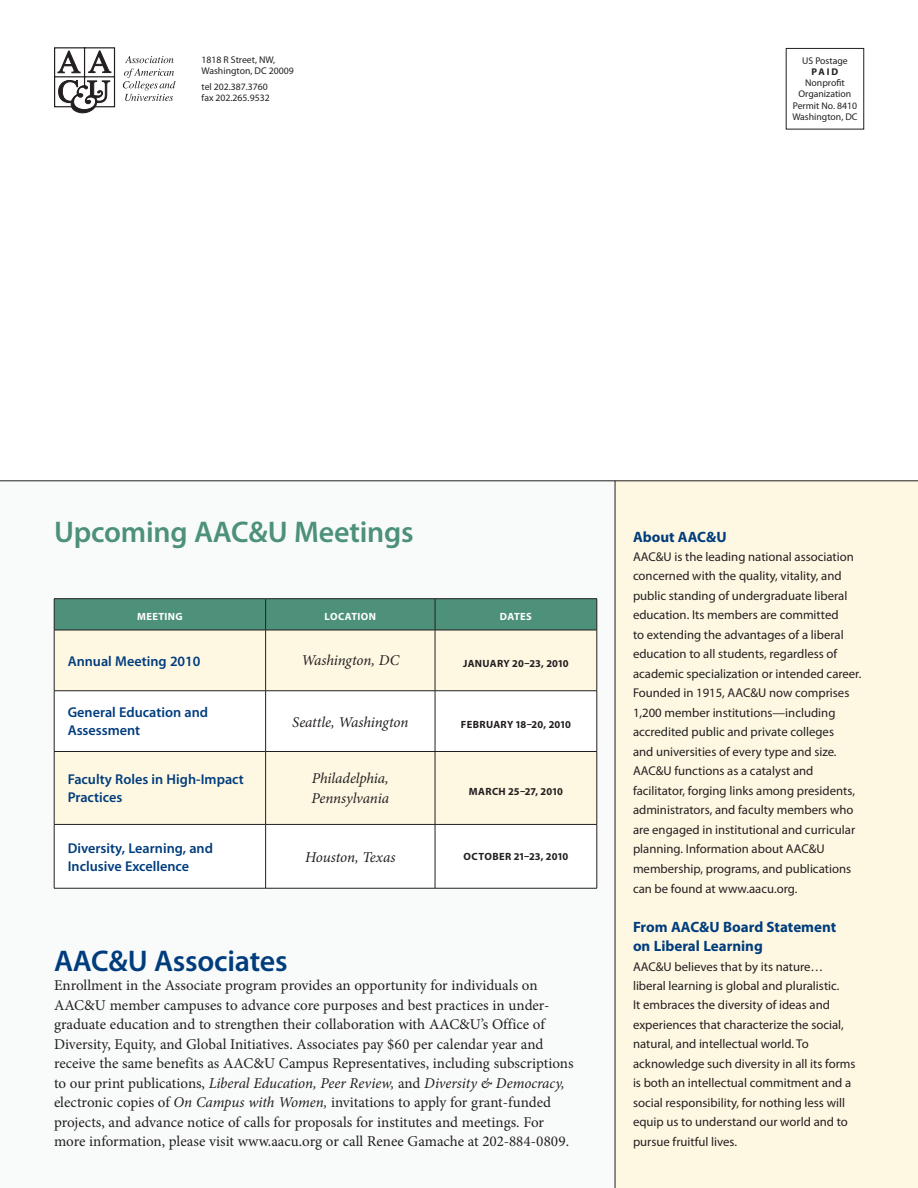
<style>
.page{position:relative;width:918px;height:1188px;background:#fff}
.page>*{position:absolute;margin:0;border:0;box-sizing:border-box;transform-origin:0 0}
.Article_Title_No_Col{font:600 30px "Myriad Pro";letter-spacing:-.005em;color:#4d917a}
.Article_Title_No_Col-2{font:600 30px "Myriad Pro";letter-spacing:-.005em;color:#013d7d}
.Article_Text_1st_Par{font:15px/19.5px "Minion Pro";color:#231f20}
.Article_Text_1st_Par-2{font:italic 15px/19.5px "Minion Pro";letter-spacing:-.01em;color:#231f20}
.Article_Subhead{font:700 15px/19.5px "Myriad Pro";color:#013d7d}
.Back_Cover_Table{font:600 14.25px/18px "Myriad Pro";color:#013d7d}
.Sidebar_Text{font:12.75px/19.5px "Myriad Pro";color:#231f20}
.Article_Text_1st_Par-3{font:700 10.5px "Myriad Pro";letter-spacing:.035em;color:#231f20}
.Article_Text_1st_Par-4{font:700 10.5px "Myriad Pro";color:#fff}
.t1{font:9.75px/10.5px "Myriad Pro";color:#231f20}
.t2{font:700 9.75px "Myriad Pro";color:#231f20}
.s1{font-style:italic}
</style>
<div class="page">
<div style="left:0;top:481px;width:615px;height:707px;background:#f9fbfb"></div>
<div style="left:615px;top:481px;width:303px;height:707px;background:#fef8e2"></div>
<hr style="left:0;top:481px;width:918px;height:1px;background:#231f20">
<svg style="left:123px;top:56px;width:52px;height:45px"></svg>
<svg style="left:54px;top:47px;width:62px;height:66px"></svg>
<div style="left:786px;top:48px;width:78px;height:81px;border:1px solid #231f20"></div>
<div style="left:55px;top:599px;width:542px;height:31px;background:#4d917a"></div>
<div style="left:55px;top:631px;width:542px;height:59px;background:#fef8e2"></div>
<svg style="left:55px;top:691px;width:542px;height:197px"></svg>
<hr style="left:54px;top:598px;width:212px;height:1px;background:#231f20">
<hr style="left:54px;top:599px;width:1px;height:31px;background:#231f20">
<hr style="left:266px;top:598px;width:169px;height:1px;background:#231f20">
<hr style="left:265px;top:599px;width:1px;height:31px;background:#231f20">
<hr style="left:435px;top:598px;width:162px;height:1px;background:#231f20">
<hr style="left:435px;top:599px;width:1px;height:31px;background:#231f20">
<hr style="left:597px;top:599px;width:1px;height:31px;background:#231f20">
<hr style="left:54px;top:630px;width:212px;height:1px;background:#231f20">
<hr style="left:54px;top:630px;width:1px;height:61px;background:#231f20">
<hr style="left:266px;top:630px;width:169px;height:1px;background:#231f20">
<hr style="left:265px;top:630px;width:1px;height:61px;background:#231f20">
<hr style="left:435px;top:630px;width:162px;height:1px;background:#231f20">
<hr style="left:435px;top:630px;width:1px;height:61px;background:#231f20">
<hr style="left:597px;top:630px;width:1px;height:61px;background:#231f20">
<hr style="left:54px;top:690px;width:212px;height:1px;background:#231f20">
<hr style="left:54px;top:691px;width:1px;height:60px;background:#231f20">
<hr style="left:266px;top:690px;width:169px;height:1px;background:#231f20">
<hr style="left:265px;top:691px;width:1px;height:60px;background:#231f20">
<hr style="left:435px;top:690px;width:162px;height:1px;background:#231f20">
<hr style="left:435px;top:691px;width:1px;height:60px;background:#231f20">
<hr style="left:597px;top:691px;width:1px;height:60px;background:#231f20">
<hr style="left:54px;top:751px;width:212px;height:1px;background:#231f20">
<hr style="left:54px;top:752px;width:1px;height:72px;background:#231f20">
<hr style="left:266px;top:751px;width:169px;height:1px;background:#231f20">
<hr style="left:265px;top:752px;width:1px;height:72px;background:#231f20">
<hr style="left:435px;top:751px;width:162px;height:1px;background:#231f20">
<hr style="left:435px;top:752px;width:1px;height:72px;background:#231f20">
<hr style="left:597px;top:752px;width:1px;height:72px;background:#231f20">
<hr style="left:54px;top:824px;width:212px;height:1px;background:#231f20">
<hr style="left:54px;top:825px;width:1px;height:63px;background:#231f20">
<hr style="left:266px;top:824px;width:169px;height:1px;background:#231f20">
<hr style="left:265px;top:825px;width:1px;height:63px;background:#231f20">
<hr style="left:435px;top:824px;width:162px;height:1px;background:#231f20">
<hr style="left:435px;top:825px;width:1px;height:63px;background:#231f20">
<hr style="left:597px;top:825px;width:1px;height:63px;background:#231f20">
<hr style="left:54px;top:888px;width:212px;height:1px;background:#231f20">
<hr style="left:266px;top:888px;width:169px;height:1px;background:#231f20">
<hr style="left:435px;top:888px;width:162px;height:1px;background:#231f20">
<hr style="left:615px;top:481px;width:1px;height:707px;background:#231f20">
<p class="t1" style="left:201px;top:55px;width:94px">1818 R Street, NW,<br>Washington, DC 20009</p>
<p class="t1" style="left:201px;top:82px;width:70px">tel 202.387.3760 fax 202.265.9532</p>
<p class="t1" style="left:802px;top:55px;width:47px">US Postage</p>
<p class="t2" style="left:812px;top:66px;width:7px">PAI</p>
<p class="t2" style="left:832px;top:66px;width:8px">D</p>
<p class="t1" style="left:805px;top:78px;width:41px">Nonprofit</p>
<p class="t1" style="left:799px;top:89px;width:54px">Organization</p>
<p class="t1" style="left:793px;top:100px;width:66px">Permit No. 8410</p>
<p class="t1" style="left:792px;top:111px;width:67px">Washington, DC</p>
<p class="Article_Title_No_Col" style="left:54px;top:515px;width:361px">Upcoming AAC&amp;U Meetings</p>
<p class="Article_Text_1st_Par-4" style="left:137px;top:610px;width:16px">MEETIN</p>
<p class="Article_Text_1st_Par-4" style="left:176px;top:610px;width:9px">G</p>
<p class="Article_Text_1st_Par-4" style="left:325px;top:610px;width:8px">LOCATION</p>
<p class="Article_Text_1st_Par-4" style="left:500px;top:610px;width:15px">DATES</p>
<p class="Back_Cover_Table" style="left:68px;top:652px;width:134px">Annual Meeting 2010</p>
<p class="Article_Text_1st_Par-2" style="left:301px;top:651px;width:99px">Washington, DC</p>
<p class="Article_Text_1st_Par-3" style="left:463px;top:657px;width:107px">january 20–23, 2010</p>
<p class="Back_Cover_Table" style="left:68px;top:704px;width:142px">General Education and<br>Assessment</p>
<p class="Article_Text_1st_Par-2" style="left:292px;top:712px;width:118px">Seattle, Washington</p>
<p class="Article_Text_1st_Par-3" style="left:461px;top:719px;width:112px">February 18–20, 2010</p>
<p class="Back_Cover_Table" style="left:68px;top:771px;width:178px">Faculty Roles in High-Impact<br>Practices</p>
<p class="Article_Text_1st_Par-2" style="left:312px;top:769px;width:79px">Philadelphia,<br>Pennsylvania</p>
<p class="Article_Text_1st_Par-3" style="left:469px;top:785px;width:95px">March 25–27, 2010</p>
<p class="Back_Cover_Table" style="left:68px;top:839px;width:147px">Diversity, Learning, and<br>Inclusive Excellence</p>
<p class="Article_Text_1st_Par-2" style="left:305px;top:847px;width:92px">Houston, Texas</p>
<p class="Article_Text_1st_Par-3" style="left:464px;top:851px;width:106px">October 21–23, 2010</p>
<p class="Article_Title_No_Col-2" style="left:54px;top:944px;width:235px">AAC&amp;U Associates</p>
<p class="Article_Text_1st_Par" style="left:54px;top:976px;width:521px">Enrollment in the Associate program provides an opportunity for individuals on AAC&amp;U member campuses to advance core purposes and best practices in under&shy;graduate education and to strengthen their collaboration with AAC&amp;U’s Office of Diversity, Equity, and Global Initiatives. Associates pay $60 per calendar year and receive the same benefits as AAC&amp;U Campus Representatives, including subscriptions to our print publications, <span class="s1">Liberal Education, Peer Review,</span> and <span class="s1">Diversity &amp; Democracy, </span>electronic copies of <span class="s1">On Campus with Women,</span> invitations to apply for grant-funded projects, and advance notice of calls for proposals for institutes and meetings. For more information, please visit www.aacu.org or call Renee Gamache at 202-884-0809.</p>
<p class="Article_Subhead" style="left:633px;top:527px;width:56px">About AAC</p>
<p class="Article_Subhead" style="left:706px;top:527px;width:20px">&amp;U</p>
<p class="Sidebar_Text" style="left:633px;top:547px;width:230px">AAC&amp;U is the leading national association concerned with the quality, vitality, and public standing of undergraduate liberal education. Its members are committed<br>to extending the advantages of a liberal education to all students, regardless of academic specialization or intended career.<br>Founded in 1915, AAC&amp;U now comprises 1,200 member institutions—including accredited public and private colleges<br>and universities of every type and size.<br>AAC&amp;U functions as a catalyst and facilitator, forging links among presidents, administrators, and faculty members who are engaged in institutional and curricular planning. Information about AAC&amp;U membership, programs, and publications can be found at www.aacu.org.</p>
<p class="Article_Subhead" style="left:633px;top:917px;width:49px">From AAC</p>
<p class="Article_Subhead" style="left:633px;top:917px;width:205px;text-indent:66px">&amp;U Board Statement on Liberal Learning</p>
<p class="Sidebar_Text" style="left:633px;top:957px;width:224px">AAC&amp;U believes that by its nature… liberal learning is global and pluralistic.<br>It embraces the diversity of ideas and experiences that characterize the social, natural, and intellectual world. To acknowledge such diversity in all its forms is both an intellectual commitment and a social responsibility, for nothing less will equip us to understand our world and to pursue fruitful lives.</p>
</div>
